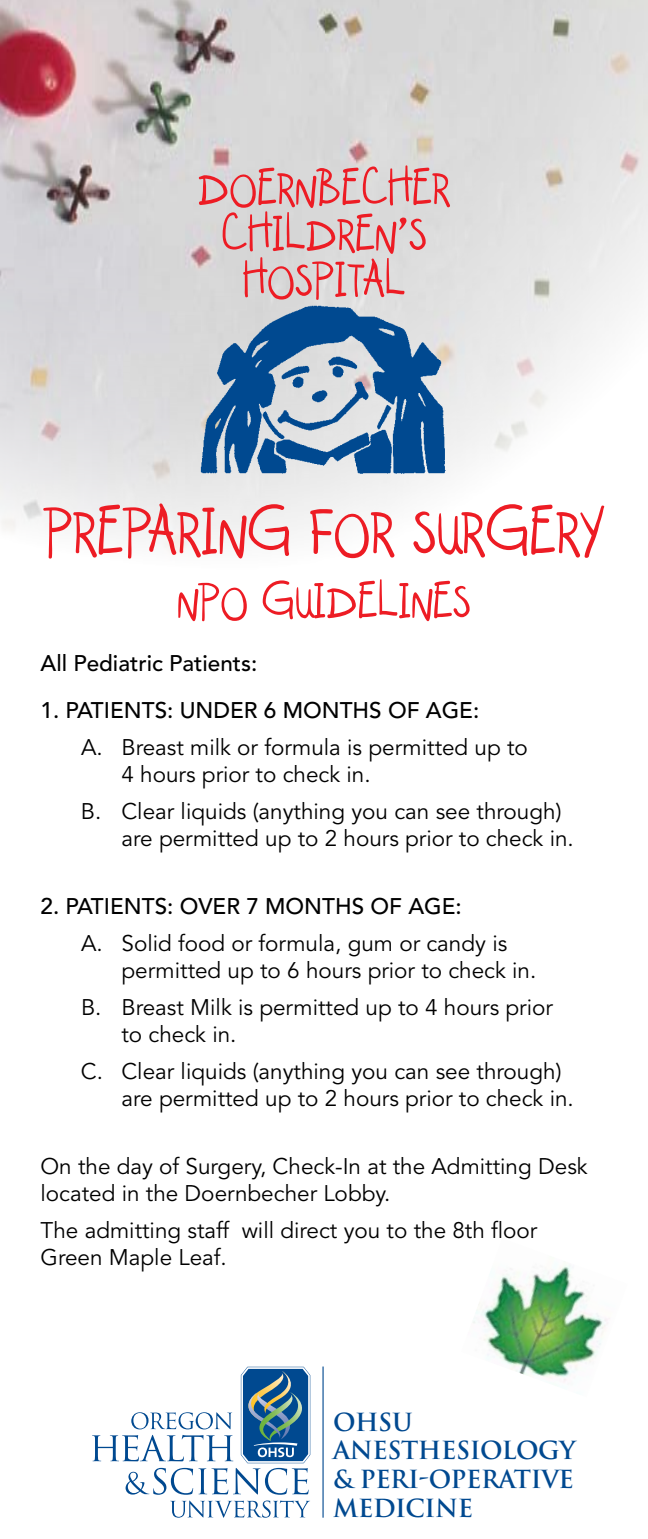
<style>
.page{position:relative;width:648px;height:1539px;background:#fff}
.page>*{position:absolute;margin:0;border:0;box-sizing:border-box;transform-origin:0 0}
.t1{font:72px "Kindergarten";color:#ed1c24}
.t2{font:54px/45.9px "Kindergarten";color:#ed1c24;text-align:center}
.t3{font:700 24.3px/28.8px "Trajan Pro";letter-spacing:-.015em;color:#004990}
.t4{font:22.5px/27px "Avenir";color:#000}
.t5{font:500 22.5px "Avenir";color:#000}
</style>
<div class="page">
<img style="left:473px;top:1265px;width:137px;height:117px">
<img style="left:0;top:0;width:648px;height:553px">
<img style="left:197px;top:303px;width:254px;height:174px">
<svg style="left:170px;top:1501px;width:140px;height:17px"></svg>
<svg style="left:92px;top:1367px;width:218px;height:128px"></svg>
<hr style="left:322px;top:1367px;width:2px;height:151px;background:#004990">
<h2 class="t2" style="left:198px;top:166px;width:254px">Doernbecher<br>Children’s<br>Hospital</h2>
<h1 class="t1" style="left:44px;top:490px;width:561px">Preparing for Surgery</h1>
<h2 class="t2" style="left:177px;top:579px;width:293px">NPO Guidelines</h2>
<p class="t5" style="left:40px;top:650px;width:219px">All Pediatric Patients:</p>
<p class="t5" style="left:40px;top:697px;width:440px">1. PATIENTS: UNDER 6 MONTHS OF AGE:</p>
<p class="t4" style="left:121px;top:735px;width:408px;text-indent:-40px">A. Breast milk or formula is permitted up to<br>4 hours prior to check in.</p>
<p class="t4" style="left:121px;top:799px;width:454px;text-indent:-41px">B. Clear liquids (anything you can see through) are permitted up to 2 hours prior to check in.</p>
<p class="t5" style="left:40px;top:893px;width:423px">2. PATIENTS: OVER 7 MONTHS OF AGE:</p>
<p class="t4" style="left:122px;top:930px;width:416px;text-indent:-40px">A. Solid food or formula, gum or candy is permitted up to 6 hours prior to check in.</p>
<p class="t4" style="left:121px;top:994px;width:433px;text-indent:-40px">B. Breast Milk is permitted up to 4 hours prior to check in.</p>
<p class="t4" style="left:121px;top:1059px;width:454px;text-indent:-41px">C. Clear liquids (anything you can see through) are permitted up to 2 hours prior to check in.</p>
<p class="t4" style="left:40px;top:1153px;width:549px">On the day of Surgery, Check-In at the Admitting Desk located in the Doernbecher Lobby.</p>
<p class="t4" style="left:40px;top:1217px;width:498px">The admitting staff will direct you to the 8th floor<br>Green Maple Leaf.</p>
<p class="t3" style="left:333px;top:1408px;width:244px">OHSU<br>ANESTHESIOLOGY &amp; PERI-OPERATIVE<br>MEDICINE</p>
</div>
